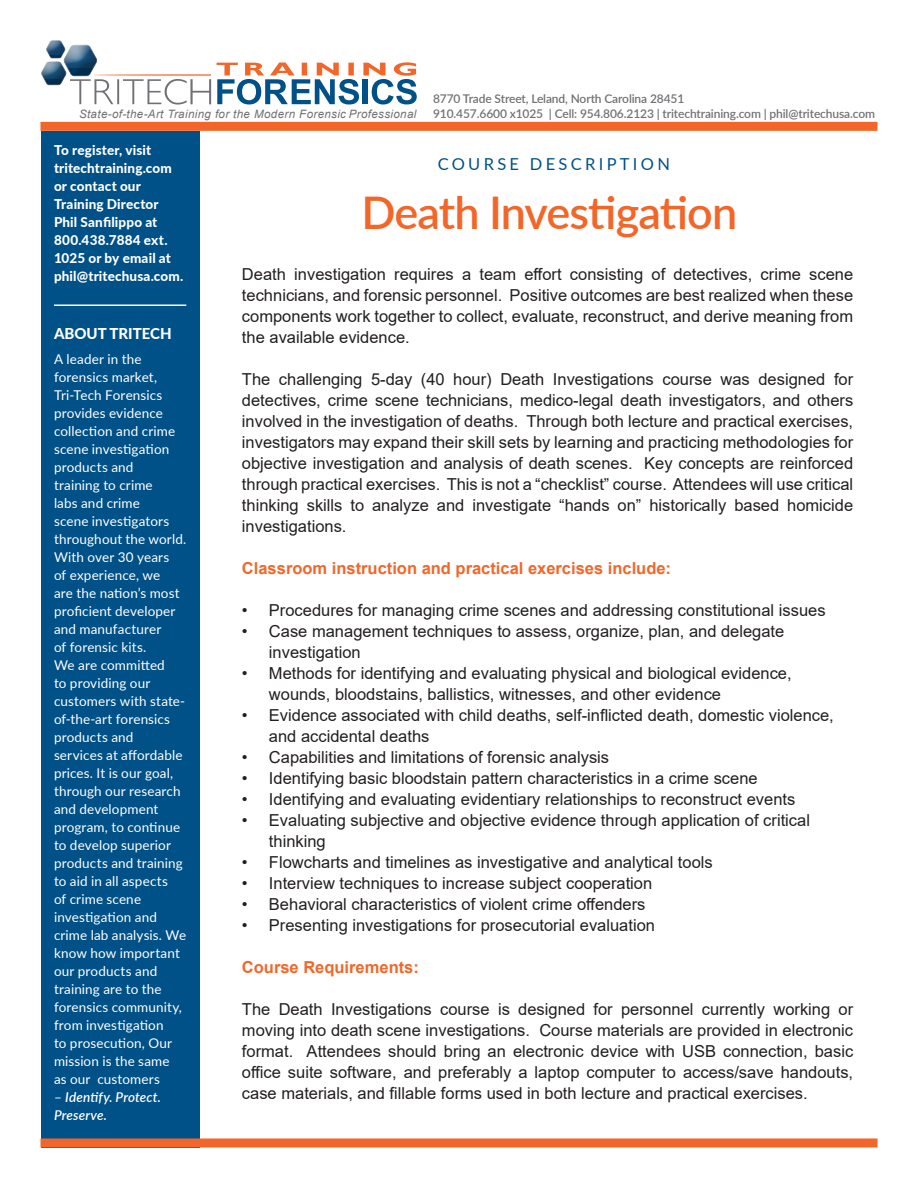
<style>
.page{position:relative;width:918px;height:1188px;background:#fff}
.page>*{position:absolute;margin:0;border:0;box-sizing:border-box;transform-origin:0 0}
.Head{font:600 45px "Lato";letter-spacing:-.025em;color:#f26729}
.t1{font:16.5px/21px "Arial";color:#231f20}
.t2{font:700 16.5px "Arial";color:#f26729}
.t3{font:16.5px "Lato";letter-spacing:.2em;color:#005187}
.t4{font:800 15px "Lato";color:#fff}
.Paragraph_Text{font:13.5px/18px "Lato";letter-spacing:.01em;color:#fff}
.t5{font:800 13.5px/18px "Lato";letter-spacing:.01em;color:#fff}
.Paragraph_Text-2{font:italic 600 13.5px/18px "Lato";letter-spacing:.01em;color:#fff}
.t6{font:600 12px "Lato";letter-spacing:-.01em;color:#717074}
.t7{font:italic 11.55px "Arial";letter-spacing:.03em;color:#717074}
.s1{font-weight:400;font-style:normal}
</style>
<div class="page">
<div style="left:41px;top:131px;width:159px;height:1017px;background:#005187"></div>
<svg style="left:46px;top:41px;width:165px;height:64px"></svg>
<svg style="left:46px;top:61px;width:20px;height:1px"></svg>
<svg style="left:41px;top:62px;width:25px;height:23px"></svg>
<hr style="left:94px;top:74px;width:117px;height:2px;background:#f26729">
<svg style="left:217px;top:62px;width:200px;height:43px"></svg>
<div style="left:40px;top:122px;width:838px;height:9px;background:#f26729"></div>
<hr style="left:54px;top:304px;width:132px;height:2px;background:#fff">
<div style="left:40px;top:1138px;width:838px;height:10px;background:#f26729"></div>
<p class="t7" style="left:79px;top:107px;width:339px">State-of-the-Art Training for the Modern Forensic Professional</p>
<p class="t6" style="left:433px;top:90px;width:253px">8770 Trade Street, Leland, North Carolina 28451</p>
<p class="t6" style="left:433px;top:105px;width:444px">910.457.6600 x1025 | Cell: 954.806.2123 | tritechtraining.com | phil@tritechusa.com</p>
<p class="t5" style="left:54px;top:141px;width:131px">To register, visit tritechtraining.com or contact our<br>Training Director<br>Phil Sanfilippo at<br>800.438.7884 ext.<br>1025 or by email at phil@tritechusa.com.</p>
<p class="t4" style="left:54px;top:322px;width:119px">ABOUT TRITECH</p>
<p class="Paragraph_Text" style="left:54px;top:349px;width:134px">A leader in the forensics market,<br>Tri-Tech Forensics provides evidence collection and crime scene investigation products and<br>training to crime<br>labs and crime<br>scene investigators throughout the world.<br>With over 30 years<br>of experience, we<br>are the nation’s most proficient developer and manufacturer<br>of forensic kits.<br>We are committed<br>to providing our customers with state&shy;of-the-art forensics products and<br>services at affordable prices. It is our goal, through our research and development program, to continue to develop superior products and training to aid in all aspects<br>of crime scene investigation and crime lab analysis. We know how important our products and training are to the forensics community, from investigation<br>to prosecution, Our mission is the same<br>as our customers</p>
<p class="Paragraph_Text-2" style="left:54px;top:1087px;width:109px"><span class="s1">–</span> Identify. Protect.<br>Preserve.</p>
<p class="t3" style="left:438px;top:152px;width:234px">COURSE DESCRIPTION</p>
<p class="Head" style="left:361px;top:180px;width:377px">Death Investigation</p>
<p class="t1" style="left:242px;top:263px;width:613px;text-align:justify">Death investigation requires a team effort consisting of detectives, crime scene technicians, and forensic personnel. Positive outcomes are best realized when these components work together to collect, evaluate, reconstruct, and derive meaning from the available evidence.</p>
<p class="t1" style="left:242px;top:368px;width:613px;text-align:justify">The challenging 5-day (40 hour) Death Investigations course was designed for detectives, crime scene technicians, medico-legal death investigators, and others involved in the investigation of deaths. Through both lecture and practical exercises, investigators may expand their skill sets by learning and practicing methodologies for objective investigation and analysis of death scenes. Key concepts are reinforced through practical exercises. This is not a “checklist” course. Attendees will use critical thinking skills to analyze and investigate “hands on” historically based homicide investigations.</p>
<p class="t2" style="left:242px;top:556px;width:431px">Classroom instruction and practical exercises include:</p>
<p class="t1" style="left:242px;top:599px;width:585px">• Procedures for managing crime scenes and addressing constitutional issues</p>
<p class="t1" style="left:269px;top:620px;width:517px;text-indent:-27px">• Case management techniques to assess, organize, plan, and delegate investigation</p>
<p class="t1" style="left:269px;top:662px;width:524px;text-indent:-27px">• Methods for identifying and evaluating physical and biological evidence, wounds, bloodstains, ballistics, witnesses, and other evidence</p>
<p class="t1" style="left:269px;top:704px;width:566px;text-indent:-27px">• Evidence associated with child deaths, self-inflicted death, domestic violence, and accidental deaths</p>
<p class="t1" style="left:242px;top:746px;width:369px">• Capabilities and limitations of forensic analysis</p>
<p class="t1" style="left:242px;top:767px;width:517px">• Identifying basic bloodstain pattern characteristics in a crime scene</p>
<p class="t1" style="left:242px;top:788px;width:555px">• Identifying and evaluating evidentiary relationships to reconstruct events</p>
<p class="t1" style="left:269px;top:809px;width:543px;text-indent:-27px">• Evaluating subjective and objective evidence through application of critical thinking</p>
<p class="t1" style="left:242px;top:851px;width:472px">• Flowcharts and timelines as investigative and analytical tools</p>
<p class="t1" style="left:242px;top:872px;width:412px">• Interview techniques to increase subject cooperation</p>
<p class="t1" style="left:242px;top:893px;width:405px">• Behavioral characteristics of violent crime offenders</p>
<p class="t1" style="left:242px;top:914px;width:415px">• Presenting investigations for prosecutorial evaluation</p>
<p class="t2" style="left:242px;top:955px;width:178px">Course Requirements:</p>
<p class="t1" style="left:242px;top:998px;width:613px;text-align:justify">The Death Investigations course is designed for personnel currently working or moving into death scene investigations. Course materials are provided in electronic format. Attendees should bring an electronic device with USB connection, basic office suite software, and preferably a laptop computer to access/save handouts, case materials, and fillable forms used in both lecture and practical exercises.</p>
</div>
